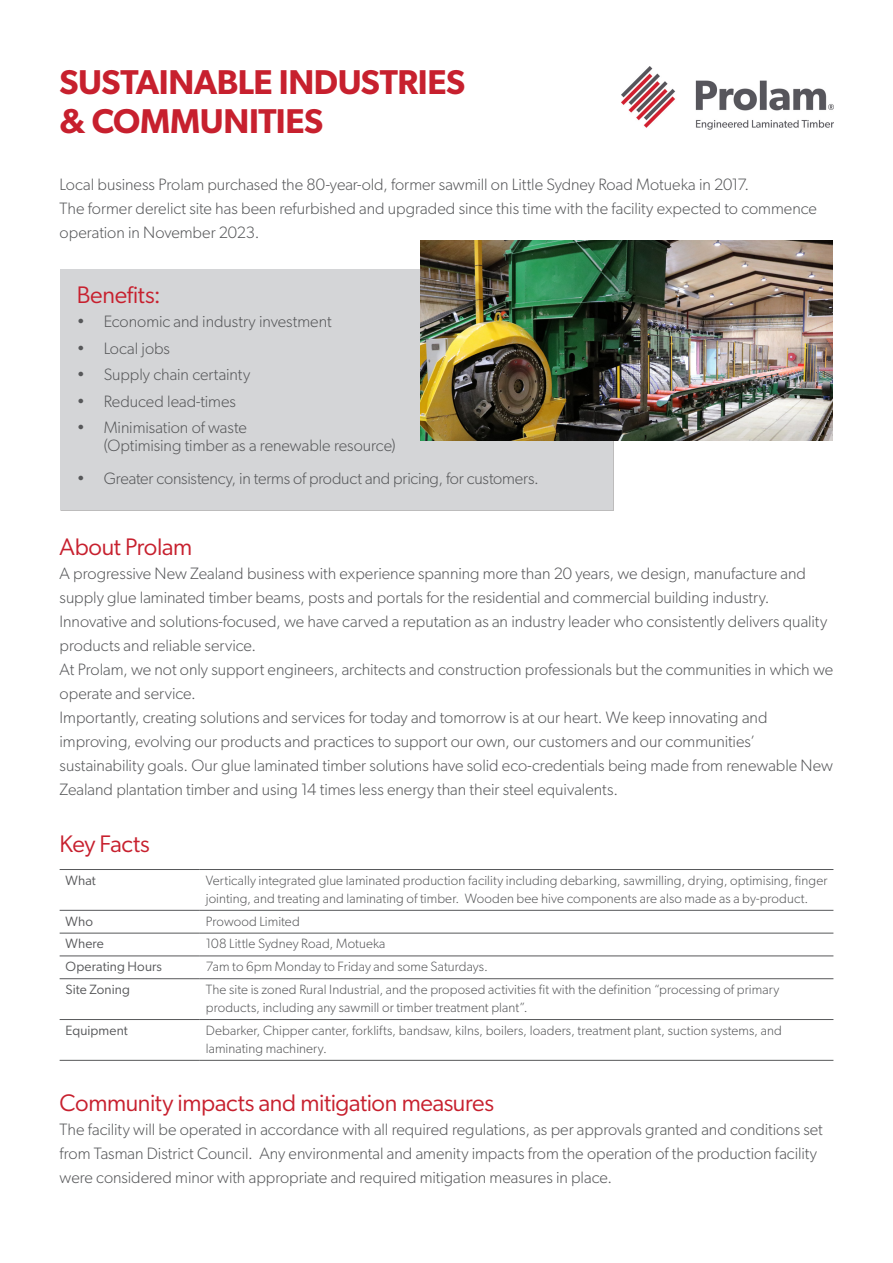
<style>
.page{position:relative;width:893px;height:1263px;background:#fff}
.page>*{position:absolute;margin:0;border:0;box-sizing:border-box;transform-origin:0 0}
.Head_1{font:600 34.5px/39px "Gibson";letter-spacing:-.01em;color:#c7202e}
.Head_3{font:24px "Gibson";letter-spacing:-.015em;color:#c7202e}
.Head_3-2{font:300 16.5px/24px "Gibson";color:#57585a}
.Head_1-2{font:300 16.5px/24px "Gibson";color:#57585a}
.t1{font:300 13.5px/18px "Gibson";letter-spacing:.005em;color:#57585a}
.t2{font:13.5px "Gibson";letter-spacing:.01em;color:#57585a}
</style>
<div class="page">
<div style="left:60px;top:270px;width:553px;height:240px;background:#d4d5d7"></div>
<hr style="left:60px;top:869px;width:140px;height:1px;background:#57585a">
<hr style="left:200px;top:869px;width:633px;height:1px;background:#57585a">
<hr style="left:60px;top:910px;width:140px;height:1px;background:#57585a">
<hr style="left:200px;top:910px;width:633px;height:1px;background:#57585a">
<hr style="left:60px;top:933px;width:140px;height:1px;background:#57585a">
<hr style="left:200px;top:933px;width:633px;height:1px;background:#57585a">
<hr style="left:60px;top:955px;width:140px;height:1px;background:#57585a">
<hr style="left:200px;top:955px;width:633px;height:1px;background:#57585a">
<hr style="left:60px;top:978px;width:140px;height:1px;background:#57585a">
<hr style="left:200px;top:978px;width:633px;height:1px;background:#57585a">
<hr style="left:60px;top:1019px;width:140px;height:1px;background:#57585a">
<hr style="left:200px;top:1019px;width:633px;height:1px;background:#57585a">
<hr style="left:60px;top:1060px;width:140px;height:1px;background:#57585a">
<hr style="left:200px;top:1060px;width:633px;height:1px;background:#57585a">
<img style="left:622px;top:66px;width:211px;height:64px">
<img style="left:421px;top:241px;width:411px;height:199px">
<p class="Head_1" style="left:60px;top:62px;width:407px">SUSTAINABLE INDUSTRIES &amp; COMMUNITIES</p>
<p class="Head_1-2" style="left:60px;top:172px;width:759px">Local business Prolam purchased the 80-year-old, former sawmill on Little Sydney Road Motueka in 2017.<br>The former derelict site has been refurbished and upgraded since this time with the facility expected to commence operation in November 2023.</p>
<p class="Head_3" style="left:77px;top:280px;width:86px">Benefits:</p>
<p class="Head_3-2" style="left:77px;top:309px;width:256px">• Economic and industry investment</p>
<p class="Head_3-2" style="left:77px;top:336px;width:95px">• Local jobs</p>
<p class="Head_3-2" style="left:77px;top:362px;width:175px">• Supply chain certainty</p>
<p class="Head_3-2" style="left:77px;top:389px;width:161px">• Reduced lead-times</p>
<p class="Head_3-2" style="left:104px;top:418px;width:294px;line-height:18px;text-indent:-27px">• Minimisation of waste<br>(Optimising timber as a renewable resource)</p>
<p class="Head_3-2" style="left:77px;top:466px;width:464px">• Greater consistency, in terms of product and pricing, for customers.</p>
<p class="Head_3" style="left:60px;top:532px;width:134px">About Prolam</p>
<p class="Head_3-2" style="left:60px;top:561px;width:775px">A progressive New Zealand business with experience spanning more than 20 years, we design, manufacture and supply glue laminated timber beams, posts and portals for the residential and commercial building industry.<br>Innovative and solutions-focused, we have carved a reputation as an industry leader who consistently delivers quality products and reliable service.<br>At Prolam, we not only support engineers, architects and construction professionals but the communities in which we operate and service.<br>Importantly, creating solutions and services for today and tomorrow is at our heart. We keep innovating and improving, evolving our products and practices to support our own, our customers and our communities’ sustainability goals. Our glue laminated timber solutions have solid eco-credentials being made from renewable New Zealand plantation timber and using 14 times less energy than their steel equivalents.</p>
<p class="Head_3" style="left:60px;top:829px;width:92px">Key Facts</p>
<p class="t2" style="left:66px;top:872px;width:32px">What</p>
<p class="t1" style="left:206px;top:871px;width:623px">Vertically integrated glue laminated production facility including debarking, sawmilling, drying, optimising, finger jointing, and treating and laminating of timber. Wooden bee hive components are also made as a by-product.</p>
<p class="t2" style="left:66px;top:913px;width:29px">Who</p>
<p class="t1" style="left:206px;top:912px;width:95px">Prowood Limited</p>
<p class="t2" style="left:66px;top:936px;width:40px">Where</p>
<p class="t1" style="left:206px;top:934px;width:181px">108 Little Sydney Road, Motueka</p>
<p class="t2" style="left:66px;top:958px;width:98px">Operating Hours</p>
<p class="t1" style="left:206px;top:957px;width:284px">7am to 6pm Monday to Friday and some Saturdays.</p>
<p class="t2" style="left:66px;top:981px;width:66px">Site Zoning</p>
<p class="t1" style="left:206px;top:980px;width:575px">The site is zoned Rural Industrial, and the proposed activities fit with the definition “processing of primary products, including any sawmill or timber treatment plant”.</p>
<p class="t2" style="left:66px;top:1022px;width:64px">Equipment</p>
<p class="t1" style="left:206px;top:1021px;width:578px">Debarker, Chipper canter, forklifts, bandsaw, kilns, boilers, loaders, treatment plant, suction systems, and laminating machinery.</p>
<p class="Head_3" style="left:60px;top:1088px;width:436px">Community impacts and mitigation measures</p>
<p class="Head_3-2" style="left:60px;top:1117px;width:765px">The facility will be operated in accordance with all required regulations, as per approvals granted and conditions set from Tasman District Council. Any environmental and amenity impacts from the operation of the production facility were considered minor with appropriate and required mitigation measures in place.</p>
</div>
